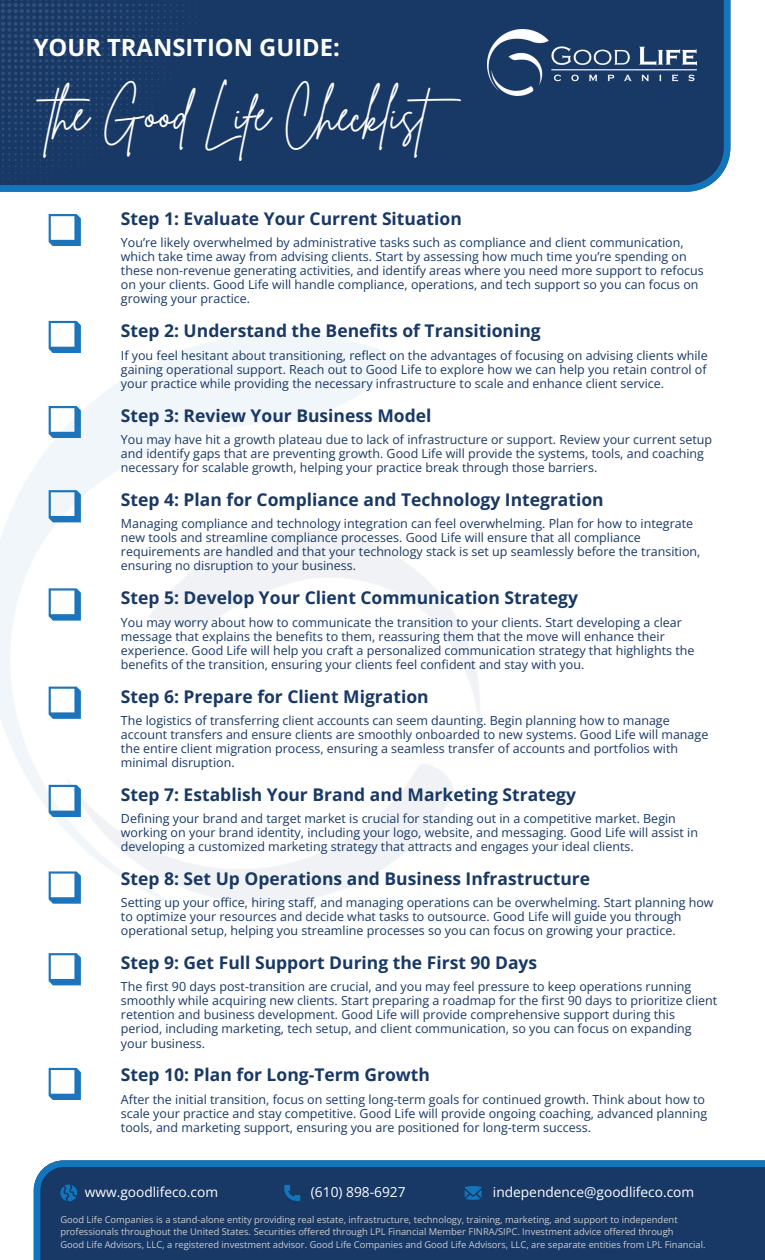
<style>
.page{position:relative;width:765px;height:1260px;background:#fff}
.page>*{position:absolute;margin:0;border:0;box-sizing:border-box;transform-origin:0 0}
.t1{font:47.75px "Brittany Signature";letter-spacing:-.015em;color:#fff}
.t2{font:700 23.75px "Open Sans";color:#fff}
.t3{font:700 17.5px "Open Sans";color:#183866}
.t4{font:13.75px "Open Sans";color:#fff}
.t5{font:12.5px/14px "Open Sans";color:#183866}
.t6{font:9.38px/12.5px "Open Sans";color:#ccc}
</style>
<div class="page">
<svg style="left:49px;top:214px;width:32px;height:32px"></svg>
<img style="left:0;top:320px;width:480px;height:666px">
<svg style="left:49px;top:321px;width:32px;height:32px"></svg>
<svg style="left:49px;top:406px;width:32px;height:32px"></svg>
<svg style="left:49px;top:490px;width:32px;height:32px"></svg>
<svg style="left:49px;top:588px;width:32px;height:32px"></svg>
<svg style="left:49px;top:687px;width:32px;height:31px"></svg>
<svg style="left:49px;top:785px;width:32px;height:32px"></svg>
<svg style="left:49px;top:871px;width:32px;height:32px"></svg>
<svg style="left:49px;top:953px;width:32px;height:32px"></svg>
<svg style="left:49px;top:1068px;width:32px;height:32px"></svg>
<svg style="left:34px;top:1160px;width:731px;height:100px;background:#183d6d"></svg>
<svg style="left:465px;top:1186px;width:17px;height:14px"></svg>
<svg style="left:60px;top:1184px;width:17px;height:17px"></svg>
<svg style="left:284px;top:1185px;width:16px;height:16px"></svg>
<div style="left:0;top:0;width:730px;height:192px;background:#183866"></div>
<img style="left:488px;top:29px;width:208px;height:67px">
<svg style="left:1px;top:0;width:195px;height:192px;background:#1a3c6a"></svg>
<h3 class="t2" style="left:34px;top:31px;width:308px">YOUR TRANSITION GUIDE:</h3>
<h4 class="t1" style="left:49px;top:83px;width:426px">the Good Life Checklist</h4>
<p class="t3" style="left:121px;top:206px;width:342px">Step 1: Evaluate Your Current Situation</p>
<h4 class="t5" style="left:121px;top:235px;width:584px">You’re likely overwhelmed by administrative tasks such as compliance and client communication, which take time away from advising clients. Start by assessing how much time you’re spending on these non-revenue generating activities, and identify areas where you need more support to refocus on your clients. Good Life will handle compliance, operations, and tech support so you can focus on growing your practice.</h4>
<p class="t3" style="left:121px;top:318px;width:421px">Step 2: Understand the Benefits of Transitioning</p>
<p class="t5" style="left:121px;top:348px;width:588px;text-align:justify">If you feel hesitant about transitioning, reflect on the advantages of focusing on advising clients while gaining operational support. Reach out to Good Life to explore how we can help you retain control of your practice while providing the necessary infrastructure to scale and enhance client service.</p>
<p class="t3" style="left:121px;top:403px;width:312px">Step 3: Review Your Business Model</p>
<p class="t5" style="left:121px;top:432px;width:593px">You may have hit a growth plateau due to lack of infrastructure or support. Review your current setup and identify gaps that are preventing growth. Good Life will provide the systems, tools, and coaching necessary for scalable growth, helping your practice break through those barriers.</p>
<p class="t3" style="left:121px;top:488px;width:484px">Step 4: Plan for Compliance and Technology Integration</p>
<p class="t5" style="left:121px;top:516px;width:581px">Managing compliance and technology integration can feel overwhelming. Plan for how to integrate new tools and streamline compliance processes. Good Life will ensure that all compliance requirements are handled and that your technology stack is set up seamlessly before the transition, ensuring no disruption to your business.</p>
<h3 class="t3" style="left:121px;top:586px;width:459px">Step 5: Develop Your Client Communication Strategy</h3>
<p class="t5" style="left:121px;top:615px;width:575px">You may worry about how to communicate the transition to your clients. Start developing a clear message that explains the benefits to them, reassuring them that the move will enhance their experience. Good Life will help you craft a personalized communication strategy that highlights the benefits of the transition, ensuring your clients feel confident and stay with you.</p>
<p class="t3" style="left:121px;top:684px;width:309px">Step 6: Prepare for Client Migration</p>
<p class="t5" style="left:121px;top:713px;width:589px">The logistics of transferring client accounts can seem daunting. Begin planning how to manage account transfers and ensure clients are smoothly onboarded to new systems. Good Life will manage the entire client migration process, ensuring a seamless transfer of accounts and portfolios with minimal disruption.</p>
<h3 class="t3" style="left:121px;top:782px;width:457px">Step 7: Establish Your Brand and Marketing Strategy</h3>
<p class="t5" style="left:121px;top:811px;width:579px">Defining your brand and target market is crucial for standing out in a competitive market. Begin working on your brand identity, including your logo, website, and messaging. Good Life will assist in developing a customized marketing strategy that attracts and engages your ideal clients.</p>
<h3 class="t3" style="left:121px;top:866px;width:471px">Step 8: Set Up Operations and Business Infrastructure</h3>
<h4 class="t5" style="left:121px;top:895px;width:594px">Setting up your office, hiring staff, and managing operations can be overwhelming. Start planning how to optimize your resources and decide what tasks to outsource. Good Life will guide you through operational setup, helping you streamline processes so you can focus on growing your practice.</h4>
<h3 class="t3" style="left:121px;top:951px;width:418px">Step 9: Get Full Support During the First 90 Days</h3>
<h4 class="t5" style="left:121px;top:979px;width:598px">The first 90 days post-transition are crucial, and you may feel pressure to keep operations running smoothly while acquiring new clients. Start preparing a roadmap for the first 90 days to prioritize client retention and business development. Good Life will provide comprehensive support during this period, including marketing, tech setup, and client communication, so you can focus on expanding your business.</h4>
<h3 class="t3" style="left:121px;top:1063px;width:311px">Step 10: Plan for Long-Term Growth</h3>
<h4 class="t5" style="left:121px;top:1092px;width:588px">After the initial transition, focus on setting long-term goals for continued growth. Think about how to scale your practice and stay competitive. Good Life will provide ongoing coaching, advanced planning tools, and marketing support, ensuring you are positioned for long-term success.</h4>
<h1 class="t4" style="left:85px;top:1182px;width:135px">www.goodlifeco.com</h1>
<p class="t4" style="left:311px;top:1182px;width:96px">(610) 898-6927</p>
<h2 class="t4" style="left:493px;top:1182px;width:203px">independence@goodlifeco.com</h2>
<h4 class="t6" style="left:60px;top:1213px;width:619px">Good Life Companies is a stand-alone entity providing real estate, infrastructure, technology, training, marketing, and support to independent professionals throughout the United States. Securities offered through LPL Financial Member FINRA/SIPC. Investment advice offered through</h4>
<h3 class="t6" style="left:60px;top:1238px;width:647px">Good Life Advisors, LLC, a registered investment advisor. Good Life Companies and Good Life Advisors, LLC, are separate entities from LPL Financial.</h3>
</div>
